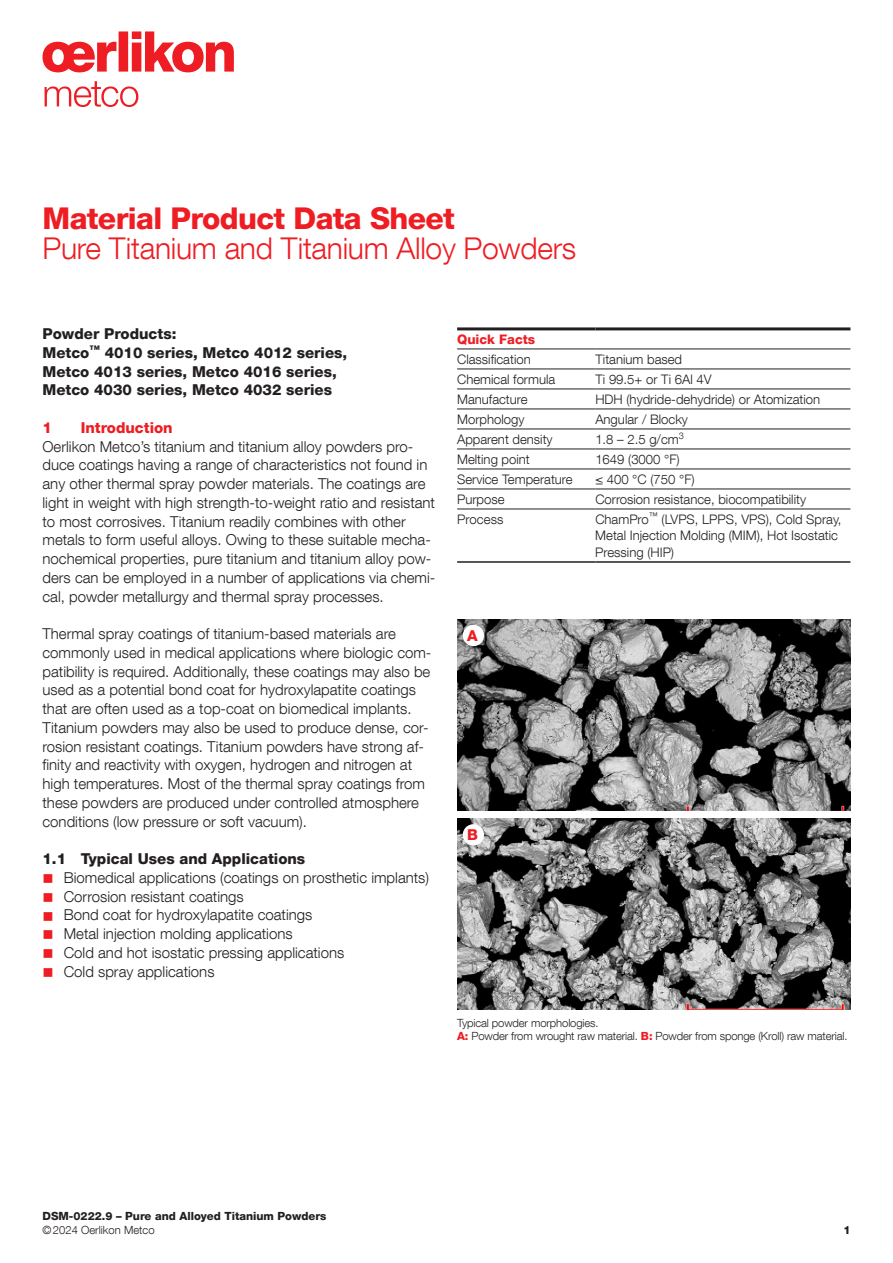
<style>
.page{position:relative;width:893px;height:1263px;background:#fff}
.page>*{position:absolute;margin:0;border:0;box-sizing:border-box;transform-origin:0 0}
.t1{font:300 30px "Helvetica Neue LT Com";letter-spacing:-.01em;color:#ee1d23}
.t2{font:800 30px "Helvetica Neue LT Com";letter-spacing:-.02em;color:#ee1d23}
.t3{font:300 15px/18.8px "Helvetica Neue LT Com";color:#231f20}
.t4{font:800 15px/18.8px "Helvetica Neue LT Com";color:#231f20}
.t5{font:800 15px "Helvetica Neue LT Com";color:#ee1d23}
.t6{font:300 13.2px/16.5px "Helvetica Neue LT Com";color:#231f20}
.t7{font:800 13.2px "Helvetica Neue LT Com";color:#ee1d23}
.t8{font:300 11.25px/13.2px "Helvetica Neue LT Com";letter-spacing:-.01em;color:#231f20}
.t9{font:800 11.25px "Helvetica Neue LT Com";color:#231f20}
.s1{color:#ee1d23}
.s2{font-weight:800;color:#ee1d23}
</style>
<div class="page">
<img style="left:457px;top:819px;width:393px;height:191px">
<div style="left:463px;top:824px;width:21px;height:21px;background:#fff;border-radius:50%"></div>
<svg style="left:43px;top:31px;width:191px;height:41px"></svg>
<svg style="left:45px;top:81px;width:93px;height:26px"></svg>
<hr style="left:457px;top:369px;width:138px;height:1px;background:#231f20">
<hr style="left:595px;top:369px;width:255px;height:1px;background:#231f20">
<hr style="left:457px;top:389px;width:138px;height:1px;background:#231f20">
<hr style="left:595px;top:389px;width:255px;height:1px;background:#231f20">
<hr style="left:457px;top:409px;width:138px;height:1px;background:#231f20">
<hr style="left:595px;top:409px;width:255px;height:1px;background:#231f20">
<hr style="left:457px;top:429px;width:138px;height:1px;background:#231f20">
<hr style="left:595px;top:429px;width:255px;height:1px;background:#231f20">
<hr style="left:457px;top:449px;width:138px;height:1px;background:#231f20">
<hr style="left:595px;top:449px;width:255px;height:1px;background:#231f20">
<hr style="left:457px;top:469px;width:138px;height:1px;background:#231f20">
<hr style="left:595px;top:469px;width:255px;height:1px;background:#231f20">
<hr style="left:457px;top:489px;width:138px;height:1px;background:#231f20">
<hr style="left:595px;top:489px;width:255px;height:1px;background:#231f20">
<hr style="left:457px;top:509px;width:138px;height:1px;background:#231f20">
<hr style="left:595px;top:509px;width:255px;height:1px;background:#231f20">
<hr style="left:457px;top:327px;width:138px;height:3px;background:#231f20">
<hr style="left:595px;top:327px;width:255px;height:3px;background:#231f20">
<hr style="left:457px;top:349px;width:138px;height:1px;background:#231f20">
<hr style="left:595px;top:349px;width:255px;height:1px;background:#231f20">
<hr style="left:457px;top:561px;width:138px;height:2px;background:#231f20">
<hr style="left:595px;top:561px;width:255px;height:2px;background:#231f20">
<img style="left:457px;top:619px;width:393px;height:192px">
<div style="left:463px;top:625px;width:21px;height:21px;background:#fff;border-radius:50%"></div>
<h1 class="t2" style="left:43px;top:201px;width:414px">Material Product Data Sheet</h1>
<h1 class="t1" style="left:43px;top:230px;width:535px">Pure Titanium and Titanium Alloy Powders</h1>
<p class="t4" style="left:43px;top:324px;width:306px">Powder Products:<br>Metco<sup>™</sup> 4010 series, Metco 4012 series,<br>Metco 4013 series, Metco 4016 series,<br>Metco 4030 series, Metco 4032 series</p>
<p class="t5" style="left:43px;top:419px;width:11px">1</p>
<p class="t5" style="left:81px;top:419px;width:93px">Introduction</p>
<p class="t3" style="left:43px;top:437px;width:394px">Oerlikon Metco’s titanium and titanium alloy powders pro&shy;duce coatings having a range of characteristics not found in any other thermal spray powder materials. The coatings are light in weight with high strength-to-weight ratio and resistant to most corrosives. Titanium readily combines with other metals to form useful alloys. Owing to these suitable mecha&shy;nochemical properties, pure titanium and titanium alloy pow&shy;ders can be employed in a number of applications via chemi&shy;cal, powder metallurgy and thermal spray processes.</p>
<p class="t3" style="left:43px;top:624px;width:390px">Thermal spray coatings of titanium-based materials are commonly used in medical applications where biologic com&shy;patibility is required. Additionally, these coatings may also be used as a potential bond coat for hydroxylapatite coatings that are often used as a top-coat on biomedical implants.<br>Titanium powders may also be used to produce dense, cor&shy;rosion resistant coatings. Titanium powders have strong af&shy;finity and reactivity with oxygen, hydrogen and nitrogen at high temperatures. Most of the thermal spray coatings from these powders are produced under controlled atmosphere conditions (low pressure or soft vacuum).</p>
<p class="t4" style="left:43px;top:849px;width:264px">1.1 Typical Uses and Applications</p>
<p class="t3" style="left:43px;top:868px;width:388px"><span class="s1">■</span> Biomedical applications (coatings on prosthetic implants)</p>
<p class="t3" style="left:42px;top:887px;width:203px"><span class="s1">■</span> Corrosion resistant coatings</p>
<p class="t3" style="left:42px;top:905px;width:271px"><span class="s1">■</span> Bond coat for hydroxylapatite coatings</p>
<p class="t3" style="left:42px;top:924px;width:252px"><span class="s1">■</span> Metal injection molding applications</p>
<p class="t3" style="left:42px;top:943px;width:303px"><span class="s1">■</span> Cold and hot isostatic pressing applications</p>
<p class="t3" style="left:42px;top:962px;width:174px"><span class="s1">■</span> Cold spray applications</p>
<p class="t7" style="left:457px;top:331px;width:80px">Quick Facts</p>
<p class="t6" style="left:457px;top:350px;width:75px">Classification</p>
<p class="t6" style="left:595px;top:350px;width:88px">Titanium based</p>
<p class="t6" style="left:457px;top:370px;width:100px">Chemical formula</p>
<p class="t6" style="left:595px;top:370px;width:118px">Ti 99.5+ or Ti 6Al 4V</p>
<p class="t6" style="left:457px;top:390px;width:72px">Manufacture</p>
<p class="t6" style="left:595px;top:390px;width:226px">HDH (hydride-dehydride) or Atomization</p>
<p class="t6" style="left:457px;top:410px;width:69px">Morphology</p>
<p class="t6" style="left:595px;top:410px;width:94px">Angular / Blocky</p>
<p class="t6" style="left:457px;top:430px;width:97px">Apparent density</p>
<p class="t6" style="left:595px;top:430px;width:90px">1.8 – 2.5 g/cm<sup>3</sup></p>
<p class="t6" style="left:457px;top:450px;width:74px">Melting point</p>
<p class="t6" style="left:595px;top:450px;width:86px">1649 (3000 °F)</p>
<p class="t6" style="left:457px;top:470px;width:117px">Service Temperature</p>
<p class="t6" style="left:595px;top:470px;width:101px">≤ 400 °C (750 °F)</p>
<p class="t6" style="left:457px;top:490px;width:49px">Purpose</p>
<p class="t6" style="left:595px;top:490px;width:212px">Corrosion resistance, biocompatibility</p>
<p class="t6" style="left:457px;top:510px;width:48px">Process</p>
<p class="t6" style="left:595px;top:510px;width:248px">ChamPro<sup>™</sup> (LVPS, LPPS, VPS), Cold Spray,<br>Metal Injection Molding (MIM), Hot Isostatic<br>Pressing (HIP)</p>
<p class="t5" style="left:467px;top:627px;width:12px">A</p>
<p class="t5" style="left:467px;top:826px;width:12px">B</p>
<p class="t8" style="left:457px;top:1016px;width:392px">Typical powder morphologies.<br><span class="s2">A:</span> Powder from wrought raw material. <span class="s2">B:</span> Powder from sponge (Kroll) raw material.</p>
<p class="t9" style="left:43px;top:1209px;width:286px">DSM-0222.9 – Pure and Alloyed Titanium Powders</p>
<p class="t8" style="left:43px;top:1223px;width:114px">©2024 Oerlikon Metco</p>
<p class="t9" style="left:843px;top:1223px;width:9px">1</p>
</div>
